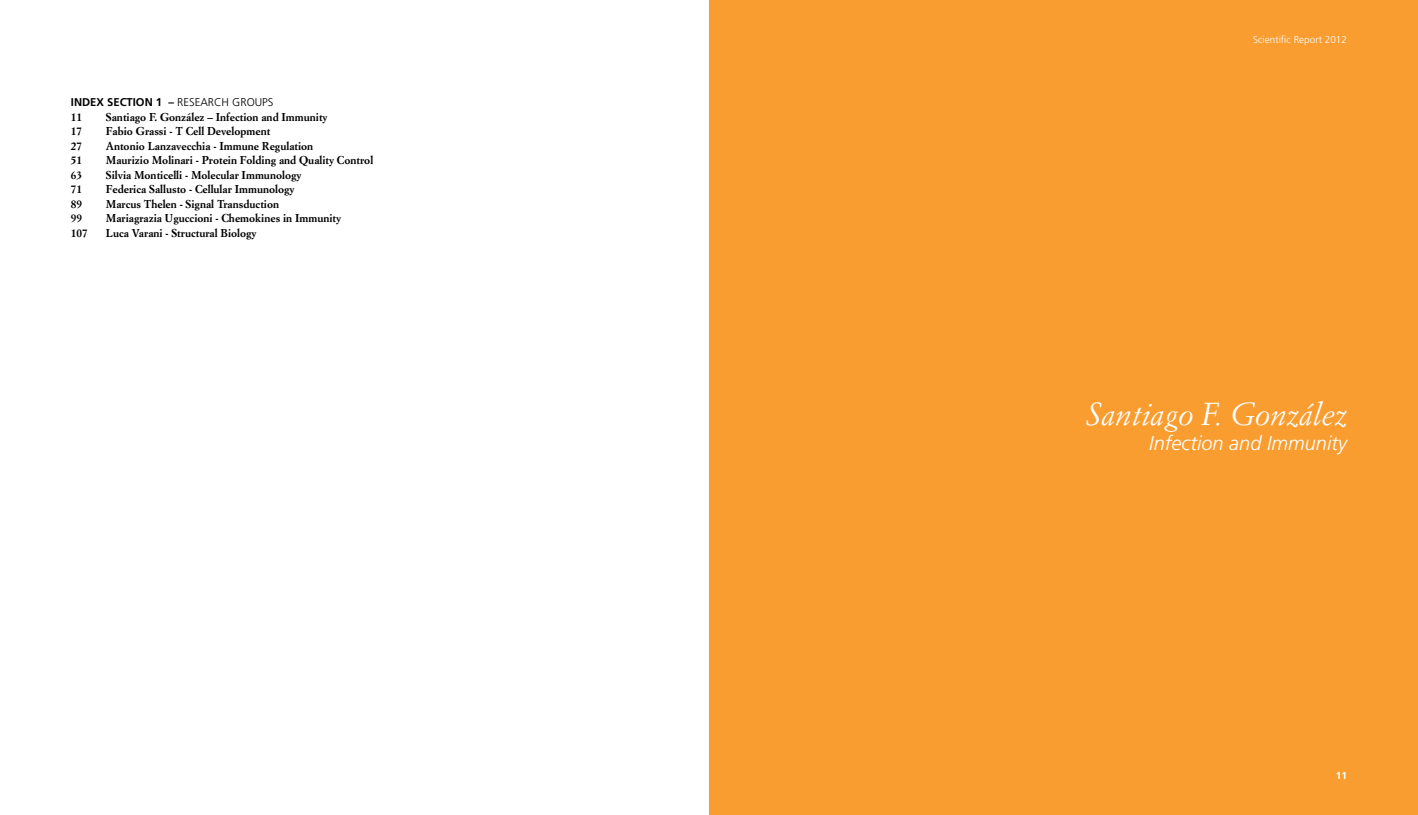
<style>
.page{position:relative;width:1418px;height:815px;background:#fff}
.page>*{position:absolute;margin:0;border:0;box-sizing:border-box;transform-origin:0 0}
.t1{font:italic 31.25px "Simoncini Garamond Std";color:#fff}
.t2{font:italic 300 20px "Frutiger LT Std";color:#fff}
.t3{font:700 11.25px "Simoncini Garamond Std";color:#000}
.t4{font:700 11.25px "Frutiger LT Std";color:#000}
.t5{font:300 10px "Frutiger LT Std";color:#fff}
.t6{font:700 10px "Frutiger LT Std";color:#fff}
.s1{font-weight:300}
</style>
<div class="page">
<div style="left:709px;top:0;width:708px;height:815px;background:#f99d31"></div>
<p class="t4" style="left:71px;top:96px;width:204px">INDEX SECTION 1 – <span class="s1">RESEARCH GROUPS</span></p>
<p class="t3" style="left:71px;top:110px;width:13px">11</p>
<p class="t3" style="left:106px;top:110px;width:223px">Santiago F. González – Infection and Immunity</p>
<p class="t3" style="left:71px;top:124px;width:13px">17</p>
<p class="t3" style="left:106px;top:124px;width:166px">Fabio Grassi - T Cell Development</p>
<p class="t3" style="left:71px;top:139px;width:13px">27</p>
<p class="t3" style="left:106px;top:139px;width:209px">Antonio Lanzavecchia - Immune Regulation</p>
<p class="t3" style="left:71px;top:153px;width:13px">51</p>
<p class="t3" style="left:106px;top:153px;width:269px">Maurizio Molinari - Protein Folding and Quality Control</p>
<p class="t3" style="left:71px;top:168px;width:13px">63</p>
<p class="t3" style="left:106px;top:168px;width:197px">Silvia Monticelli - Molecular Immunology</p>
<p class="t3" style="left:71px;top:182px;width:13px">71</p>
<p class="t3" style="left:106px;top:182px;width:190px">Federica Sallusto - Cellular Immunology</p>
<p class="t3" style="left:71px;top:197px;width:13px">89</p>
<p class="t3" style="left:106px;top:197px;width:175px">Marcus Thelen - Signal Transduction</p>
<p class="t3" style="left:71px;top:211px;width:13px">99</p>
<p class="t3" style="left:106px;top:211px;width:237px">Mariagrazia Uguccioni - Chemokines in Immunity</p>
<p class="t3" style="left:71px;top:226px;width:18px">107</p>
<p class="t3" style="left:106px;top:226px;width:152px">Luca Varani - Structural Biology</p>
<p class="t5" style="left:1253px;top:34px;width:95px">Scientific Report 2012</p>
<h1 class="t1" style="left:1086px;top:396px;width:262px">Santiago F. González</h1>
<h2 class="t2" style="left:1149px;top:432px;width:199px">Infection and Immunity</h2>
<p class="t6" style="left:1335px;top:770px;width:13px">11</p>
</div>
